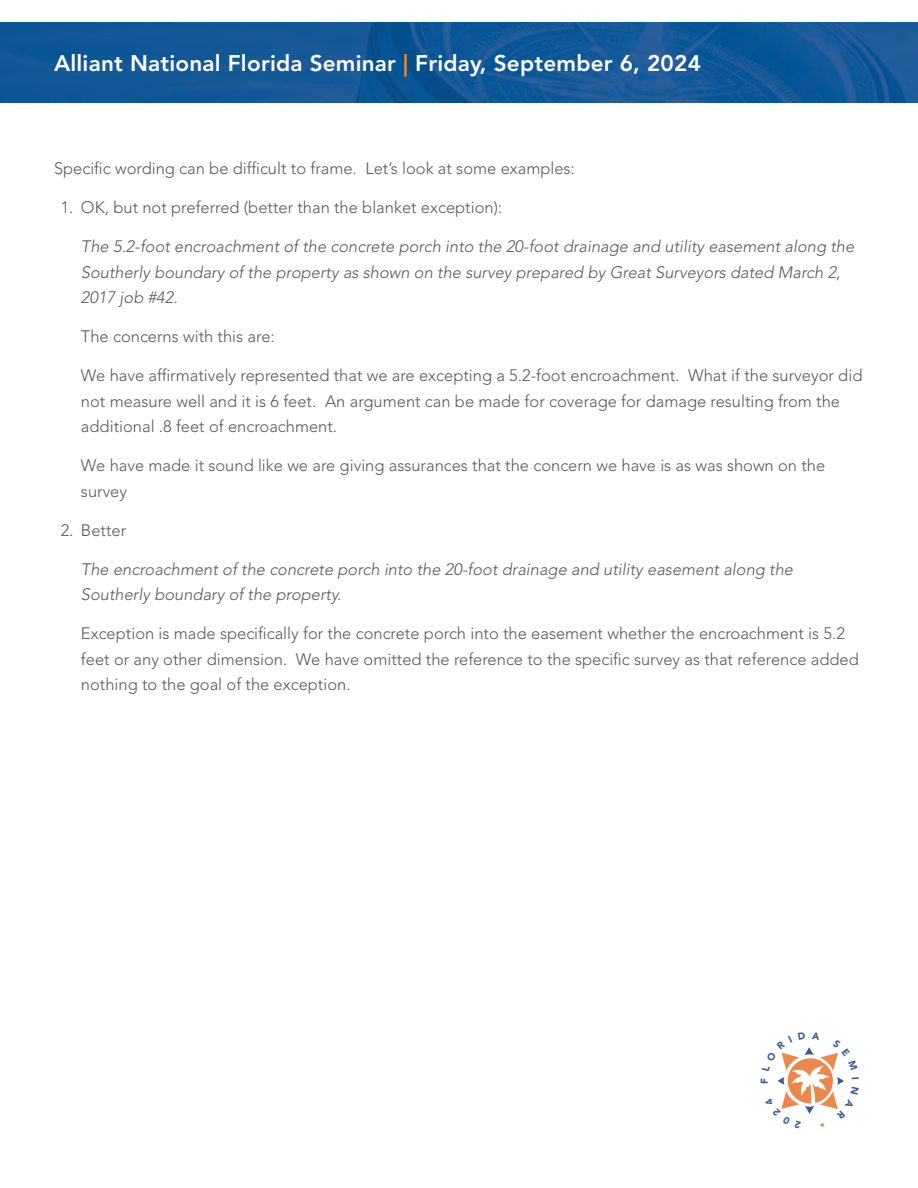
<style>
.page{position:relative;width:918px;height:1188px;background:#fff}
.page>*{position:absolute;margin:0;border:0;box-sizing:border-box;transform-origin:0 0}
.t1{font:800 22.5px "Avenir LT Std";letter-spacing:.01em;color:#fff}
.t2{font:300 16.5px/25.5px "Avenir LT Std";color:#57585a}
.t3{font:italic 300 16.5px/25.5px "Avenir LT Std";color:#57585a}
.s1{color:#f58932}
</style>
<div class="page">
<img style="left:0;top:23px;width:918px;height:80px">
<svg style="left:777px;top:1047px;width:67px;height:67px"></svg>
<h1 class="t1" style="left:54px;top:50px;width:649px">Alliant National Florida Seminar <span class="s1">|</span> Friday, September 6, 2024</h1>
<p class="t2" style="left:54px;top:156px;width:522px">Specific wording can be difficult to frame. Let’s look at some examples:</p>
<p class="t2" style="left:61px;top:195px;width:443px">1. OK, but not preferred (better than the blanket exception):</p>
<p class="t3" style="left:81px;top:234px;width:775px">The 5.2-foot encroachment of the concrete porch into the 20-foot drainage and utility easement along the<br>Southerly boundary of the property as shown on the survey prepared by Great Surveyors dated March 2,<br>2017 job #42.</p>
<p class="t2" style="left:81px;top:324px;width:195px">The concerns with this are:</p>
<p class="t2" style="left:81px;top:363px;width:783px">We have affirmatively represented that we are excepting a 5.2-foot encroachment. What if the surveyor did not measure well and it is 6 feet. An argument can be made for coverage for damage resulting from the additional .8 feet of encroachment.</p>
<p class="t2" style="left:81px;top:453px;width:746px">We have made it sound like we are giving assurances that the concern we have is as was shown on the survey</p>
<p class="t2" style="left:61px;top:518px;width:67px">2. Better</p>
<p class="t3" style="left:81px;top:557px;width:714px">The encroachment of the concrete porch into the 20-foot drainage and utility easement along the<br>Southerly boundary of the property.</p>
<p class="t2" style="left:81px;top:621px;width:779px">Exception is made specifically for the concrete porch into the easement whether the encroachment is 5.2 feet or any other dimension. We have omitted the reference to the specific survey as that reference added nothing to the goal of the exception.</p>
</div>
